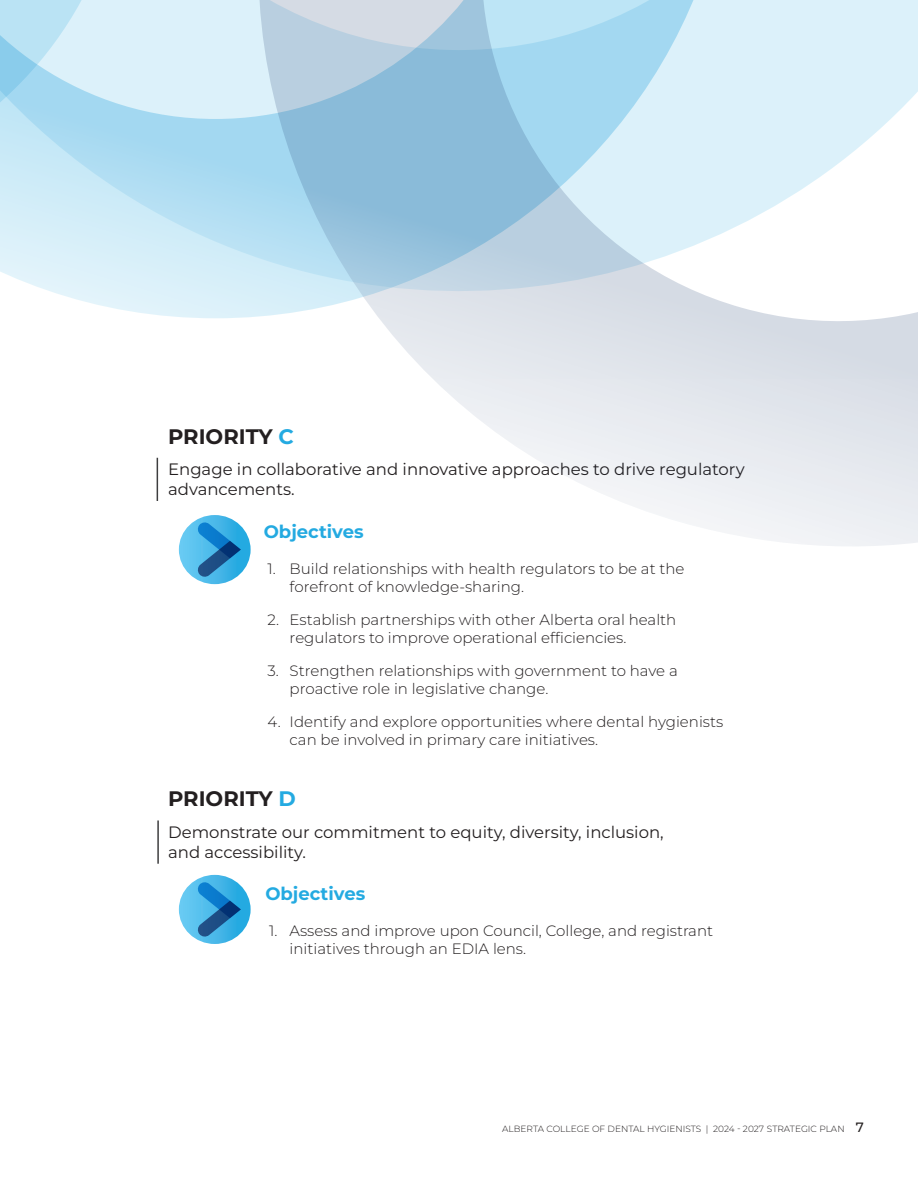
<style>
.page{position:relative;width:918px;height:1188px;background:#fff}
.page>*{position:absolute;margin:0;border:0;box-sizing:border-box;transform-origin:0 0}
.t1{font:700 21px "Montserrat";color:#231f20}
.t2{font:700 18px "Montserrat";color:#24aae1}
.t3{font:16.5px/19.8px "Montserrat";color:#231f20}
.t4{font:300 15px/18px "Montserrat";color:#231f20}
.t5{font:300 9px "Montserrat";color:#231f20}
.s1{color:#24aae1}
.s2{font-weight:500;font-size:13.5px}
</style>
<div class="page">
<hr style="left:157px;top:458px;width:1px;height:43px;background:#3e3e3f">
<hr style="left:157px;top:820px;width:2px;height:44px;background:#3e3e3f">
<svg style="left:179px;top:515px;width:72px;height:69px"></svg>
<svg style="left:179px;top:875px;width:72px;height:69px"></svg>
<svg style="left:0;top:0;width:253px;height:318px;background:#cae9f7"></svg>
<svg style="left:253px;top:0;width:665px;height:546px"></svg>
<p class="t1" style="left:168px;top:422px;width:127px">PRIORITY <span class="s1">C</span></p>
<p class="t3" style="left:168px;top:459px;width:578px">Engage in collaborative and innovative approaches to drive regulatory advancements.</p>
<p class="t2" style="left:264px;top:519px;width:101px">Objectives</p>
<p class="t4" style="left:290px;top:559px;width:396px;text-indent:-22px">1. Build relationships with health regulators to be at the forefront of knowledge-sharing.</p>
<p class="t4" style="left:290px;top:610px;width:388px;text-indent:-22px">2. Establish partnerships with other Alberta oral health regulators to improve operational efficiencies.</p>
<p class="t4" style="left:290px;top:661px;width:390px;text-indent:-22px">3. Strengthen relationships with government to have a proactive role in legislative change.</p>
<p class="t4" style="left:290px;top:712px;width:435px;text-indent:-22px">4. Identify and explore opportunities where dental hygienists can be involved in primary care initiatives.</p>
<p class="t1" style="left:168px;top:785px;width:129px">PRIORITY <span class="s1">D</span></p>
<p class="t3" style="left:168px;top:822px;width:497px">Demonstrate our commitment to equity, diversity, inclusion,</p>
<p class="t3" style="left:168px;top:841px;width:139px">and accessibility.</p>
<p class="t2" style="left:265px;top:882px;width:101px">Objectives</p>
<p class="t4" style="left:290px;top:921px;width:425px;text-indent:-20px">1. Assess and improve upon Council, College, and registrant initiatives through an EDIA lens.</p>
<p class="t5" style="left:502px;top:1123px;width:363px">ALBERTA COLLEGE OF DENTAL HYGIENISTS | 2024 - 2027 STRATEGIC PLAN <span class="s2">7</span></p>
</div>
